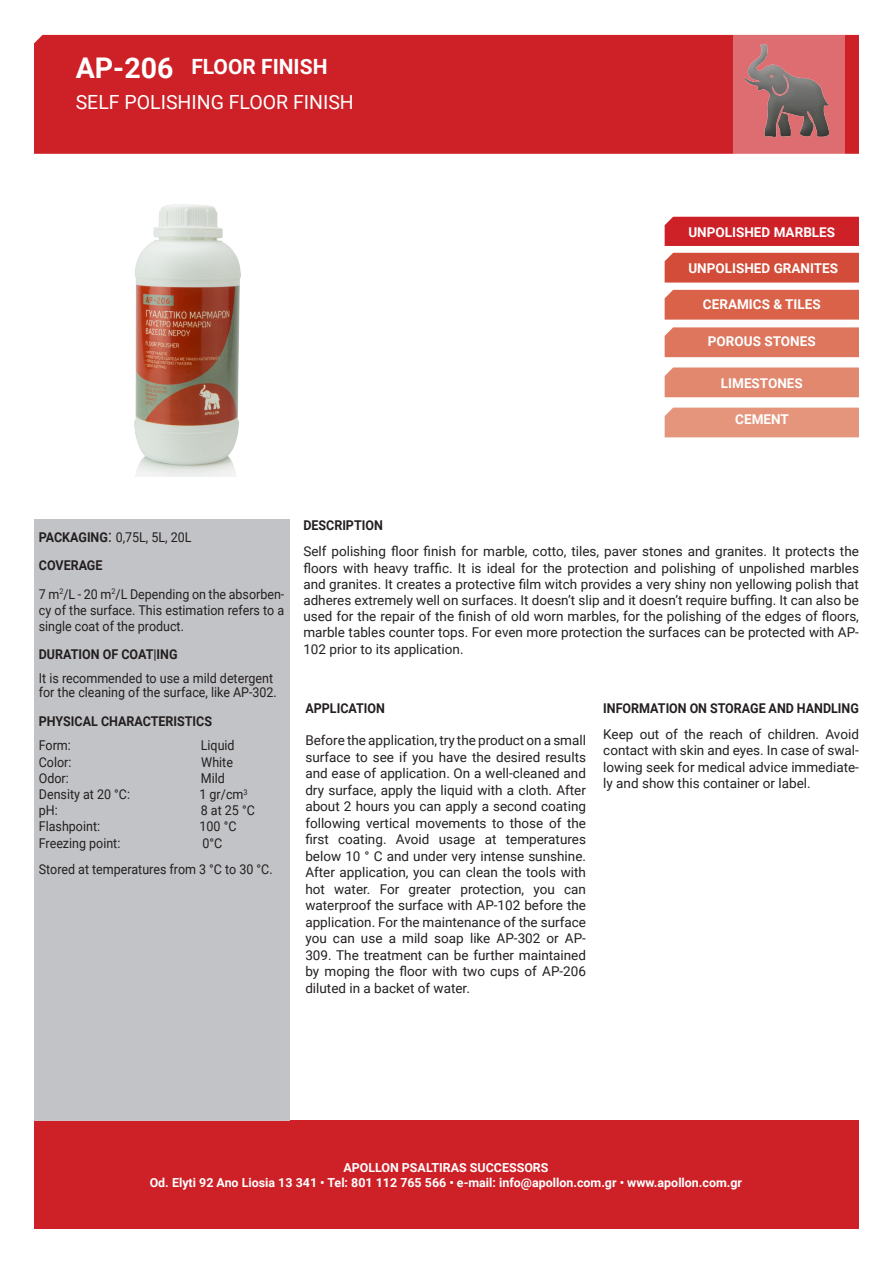
<style>
.page{position:relative;width:893px;height:1263px;background:#fff}
.page>*{position:absolute;margin:0;border:0;box-sizing:border-box;transform-origin:0 0}
.t1{font:700 28.5px "Roboto";color:#fff}
.t2{font:700 21px "Roboto";color:#fff}
.t3{font:19.5px "Roboto";color:#fff}
.t4{font:13.5px/16.5px "Roboto";color:#231f20;text-align:justify}
.t5{font:13.5px/16.2px "Roboto";color:#231f20;text-align:justify;scale:.93 1}
.t6{font:700 13.5px "Roboto";color:#231f20;scale:.93 1}
.t7{font:700 13.5px "Roboto";color:#fff}
.t8{font:700 12.45px "Roboto";color:#fff}
.s1{font-weight:700}
.s2{font-size:16.95px}
</style>
<div class="page">
<div style="left:34px;top:519px;width:255px;height:601px;background:#c2c3c6"></div>
<div style="left:34px;top:1120px;width:825px;height:109px;background:#cd2027"></div>
<div style="left:34px;top:35px;width:825px;height:119px;background:#cd2027"></div>
<div style="left:733px;top:35px;width:112px;height:119px;background:#de6d72"></div>
<div style="left:665px;top:217px;width:194px;height:29px;background:#cd2027"></div>
<div style="left:665px;top:367px;width:194px;height:30px;background:#e1886f"></div>
<div style="left:665px;top:253px;width:194px;height:30px;background:#d34c39"></div>
<div style="left:665px;top:290px;width:194px;height:30px;background:#d96249"></div>
<div style="left:665px;top:327px;width:194px;height:30px;background:#dd765c"></div>
<img style="left:745px;top:45px;width:84px;height:91px">
<div style="left:665px;top:408px;width:194px;height:29px;background:#e4957c"></div>
<img style="left:134px;top:204px;width:107px;height:273px">
<p class="t1" style="left:76px;top:48px;width:99px">AP-206</p>
<p class="t3" style="left:76px;top:88px;width:280px">SELF POLISHING FLOOR FINISH</p>
<p class="t2" style="left:191px;top:52px;width:138px">FLOOR FINISH</p>
<p class="t7" style="left:688px;top:223px;width:148px">UNPOLISHED MARBLES</p>
<p class="t7" style="left:688px;top:258px;width:151px">UNPOLISHED GRANITES</p>
<p class="t7" style="left:703px;top:295px;width:119px">CERAMICS &amp; TILES</p>
<p class="t7" style="left:708px;top:332px;width:109px">POROUS STONES</p>
<p class="t7" style="left:721px;top:373px;width:83px">LIMESTONES</p>
<p class="t7" style="left:735px;top:410px;width:55px">CEMENT</p>
<p class="t5" style="left:39px;top:529px;width:166px"><span class="s1">PACKAGING</span><span class="s2">:</span> 0,75L, 5L, 20L</p>
<p class="t6" style="left:39px;top:556px;width:70px">COVERAGE</p>
<p class="t5" style="left:39px;top:585px;width:266px">7 m<sup>2</sup>/L - 20 m<sup>2</sup>/L Depending on the absorben&shy;cy of the surface. This estimation refers to a single coat of the product.</p>
<p class="t6" style="left:39px;top:645px;width:151px">DURATION OF COAT|ING</p>
<p class="t5" style="left:39px;top:670px;width:253px">It is recommended to use a mild detergent</p>
<p class="t5" style="left:39px;top:683px;width:257px">for the cleaning of the surface, like AP-302.</p>
<p class="t6" style="left:39px;top:712px;width:188px">PHYSICAL CHARACTERISTICS</p>
<p class="t5" style="left:39px;top:737px;width:36px">Form:</p>
<p class="t5" style="left:201px;top:737px;width:38px">Liquid</p>
<p class="t5" style="left:39px;top:753px;width:37px">Color:</p>
<p class="t5" style="left:201px;top:753px;width:36px">White</p>
<p class="t5" style="left:39px;top:769px;width:34px">Odor:</p>
<p class="t5" style="left:201px;top:769px;width:27px">Mild</p>
<p class="t5" style="left:39px;top:786px;width:100px">Density at 20 °C:</p>
<p class="t5" style="left:199px;top:786px;width:53px">1 gr/cm<sup>3</sup></p>
<p class="t5" style="left:39px;top:802px;width:22px">pH:</p>
<p class="t5" style="left:201px;top:802px;width:60px">8 at 25 °C</p>
<p class="t5" style="left:39px;top:818px;width:67px">Flashpoint:</p>
<p class="t5" style="left:199px;top:818px;width:41px">100 °C</p>
<p class="t5" style="left:39px;top:834px;width:89px">Freezing point:</p>
<p class="t5" style="left:203px;top:834px;width:23px">0°C</p>
<p class="t5" style="left:39px;top:861px;width:253px">Stored at temperatures from 3 °C to 30 °C.</p>
<p class="t6" style="left:303px;top:515px;width:87px">DESCRIPTION</p>
<p class="t4" style="left:303px;top:543px;width:557px">Self polishing floor finish for marble, cotto, tiles, paver stones and granites. It protects the floors with heavy traffic. It is ideal for the protection and polishing of unpolished marbles and granites. It creates a protective film witch provides a very shiny non yellowing polish that adheres extremely well on surfaces. It doesn’t slip and it doesn’t require buffing. It can also be used for the repair of the finish of old worn marbles, for the polishing of the edges of floors, marble tables counter tops. For even more protection the surfaces can be protected with AP-102 prior to its application.</p>
<p class="t6" style="left:305px;top:698px;width:87px">APPLICATION</p>
<p class="t4" style="left:305px;top:732px;width:282px">Before the application, try the product on a small surface to see if you have the desired results and ease of application. On a well-cleaned and dry surface, apply the liquid with a cloth. After about 2 hours you can apply a second coating following vertical movements to those of the first coating. Avoid usage at temperatures below 10 ° C and under very intense sunshine.<br>After application, you can clean the tools with hot water. For greater protection, you can waterproof the surface with AP-102 before the application. For the maintenance of the surface you can use a mild soap like AP-302 or AP-309. The treatment can be further maintained by moping the floor with two cups of AP-206 diluted in a backet of water.</p>
<p class="t6" style="left:603px;top:698px;width:276px">INFORMATION ON STORAGE AND HANDLING</p>
<p class="t4" style="left:603px;top:726px;width:257px">Keep out of the reach of children. Avoid contact with skin and eyes. In case of swal&shy;lowing seek for medical advice immediate&shy;ly and show this container or label.</p>
<p class="t8" style="left:343px;top:1159px;width:207px">APOLLON PSALTIRAS SUCCESSORS</p>
<p class="t8" style="left:150px;top:1174px;width:594px">Od. Elyti 92 Ano Liosia 13 341 • Tel: 801 112 765 566 • e-mail: info@apollon.com.gr • www.apollon.com.gr</p>
</div>
